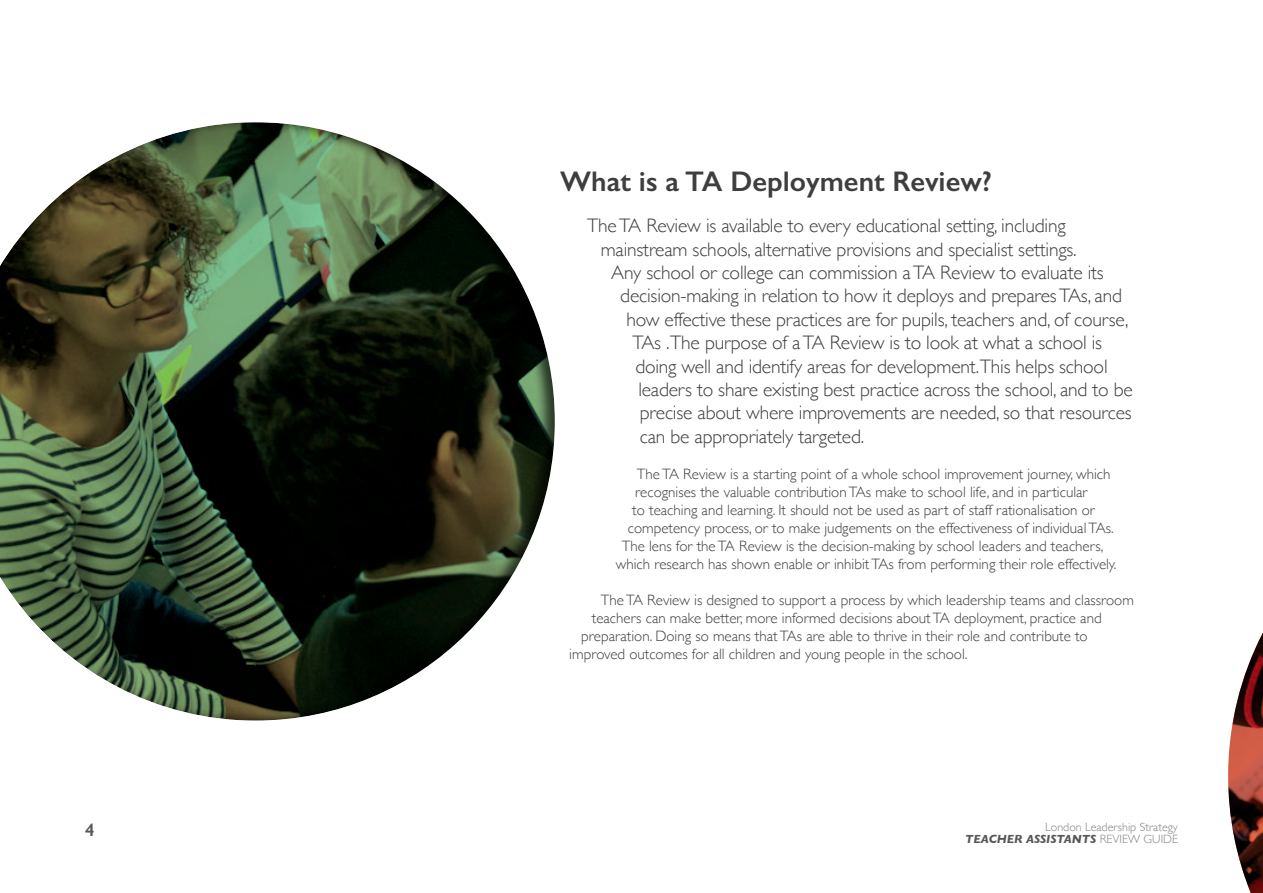
<style>
.page{position:relative;width:1263px;height:893px;background:#fff}
.page>*{position:absolute;margin:0;border:0;box-sizing:border-box;transform-origin:0 0}
.t1{font:600 28.5px "Gill Sans";color:#3e3e3f}
.t2{font:300 19.5px "Gill Sans";letter-spacing:-.01em;color:#3e3e3f}
.t3{font:600 18px "Gill Sans";color:#57585a}
.t4{font:300 15px "Gill Sans";color:#3e3e3f}
.t5{font:300 12px/12px "Gill Sans";color:#808285;text-align:right}
.s1{font-weight:700;font-style:italic;color:#57585a}
</style>
<div class="page">
<div style="left:0;top:121px;width:555px;height:600px;background:#231f20;opacity:.75"></div>
<img style="left:1228px;top:632px;width:35px;height:261px">
<h1 class="t1" style="left:560px;top:164px;width:433px">What is a TA Deployment Review?</h1>
<h2 class="t2" style="left:587px;top:210px;width:480px">The TA Review is available to every educational setting, including</h2>
<h2 class="t2" style="left:601px;top:234px;width:477px">mainstream schools, alternative provisions and specialist settings.</h2>
<h2 class="t2" style="left:611px;top:257px;width:494px">Any school or college can commission a TA Review to evaluate its</h2>
<h2 class="t2" style="left:620px;top:281px;width:503px">decision-making in relation to how it deploys and prepares TAs, and</h2>
<h2 class="t2" style="left:626px;top:304px;width:504px">how effective these practices are for pupils, teachers and, of course,</h2>
<h2 class="t2" style="left:632px;top:327px;width:471px">TAs .The purpose of a TA Review is to look at what a school is</h2>
<h2 class="t2" style="left:635px;top:351px;width:474px">doing well and identify areas for development.This helps school</h2>
<h2 class="t2" style="left:638px;top:374px;width:496px">leaders to share existing best practice across the school, and to be</h2>
<h2 class="t2" style="left:640px;top:398px;width:493px">precise about where improvements are needed, so that resources</h2>
<h2 class="t2" style="left:640px;top:421px;width:226px">can be appropriately targeted.</h2>
<p class="t4" style="left:637px;top:462px;width:475px">The TA Review is a starting point of a whole school improvement journey, which</p>
<p class="t4" style="left:635px;top:480px;width:454px">recognises the valuable contribution TAs make to school life, and in particular</p>
<p class="t4" style="left:632px;top:498px;width:464px">to teaching and learning. It should not be used as part of staff rationalisation or</p>
<p class="t4" style="left:628px;top:516px;width:487px">competency process, or to make judgements on the effectiveness of individual TAs.</p>
<p class="t4" style="left:622px;top:534px;width:483px">The lens for the TA Review is the decision-making by school leaders and teachers,</p>
<p class="t4" style="left:616px;top:552px;width:502px">which research has shown enable or inhibit TAs from performing their role effectively.</p>
<p class="t4" style="left:601px;top:588px;width:535px">The TA Review is designed to support a process by which leadership teams and classroom</p>
<p class="t4" style="left:592px;top:606px;width:511px">teachers can make better, more informed decisions about TA deployment, practice and</p>
<p class="t4" style="left:581px;top:624px;width:508px">preparation. Doing so means that TAs are able to thrive in their role and contribute to</p>
<p class="t4" style="left:569px;top:642px;width:400px">improved outcomes for all children and young people in the school.</p>
<p class="t3" style="left:85px;top:819px;width:11px">4</p>
<p class="t5" style="left:965px;top:821px;width:214px">London Leadership Strategy<br><span class="s1">TEACHER ASSISTANTS</span> REVIEW GUIDE</p>
</div>
